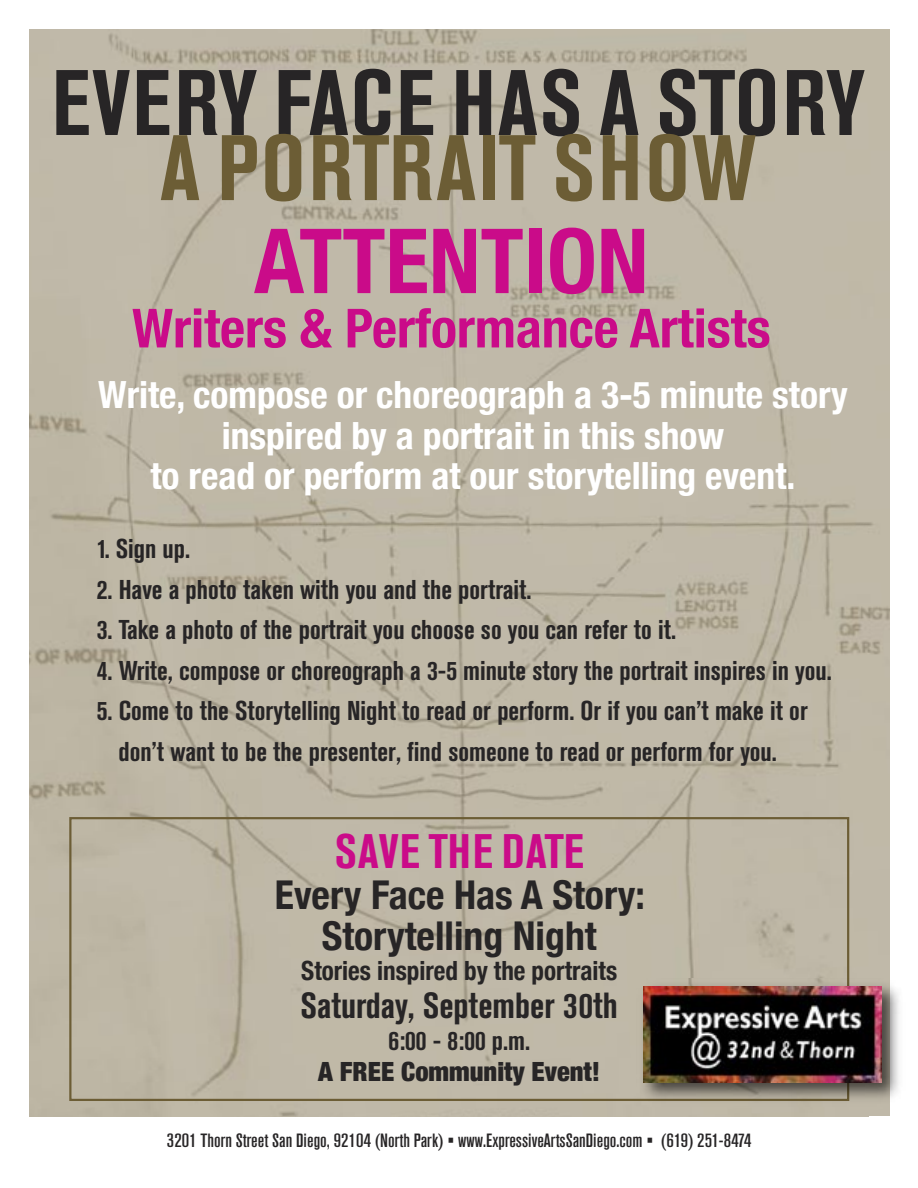
<style>
.page{position:relative;width:918px;height:1188px;background:#fff}
.page>*{position:absolute;margin:0;border:0;box-sizing:border-box;transform-origin:0 0}
.t1{font:700 condensed 91.95px "Akzidenz Grotesk Std";letter-spacing:.02em;color:#272526}
.t2{font:700 condensed 91.95px "Akzidenz Grotesk Std";letter-spacing:.02em;color:#6c5d35}
.t3{font:700 condensed 90px "Helvetica Neue";color:#ca0b89}
.t4{font:700 condensed 54px "Helvetica Neue";color:#ca0b89}
.t5{font:700 condensed 48px "Akzidenz Grotesk Std";letter-spacing:.01em;color:#ca0b89}
.t6{font:700 condensed 39.75px/40.8px "Helvetica Neue";color:#272526;text-align:center}
.t7{font:700 condensed 37.5px/40.5px "Helvetica Neue";color:#fff;text-align:center}
.t8{font:700 condensed 36px "Akzidenz Grotesk Std";color:#272526}
.t9{font:700 condensed 27px/40.5px "Akzidenz Grotesk Std";color:#272526;text-align:center}
.t10{font:700 condensed 26.4px "Helvetica Neue";color:#272526;scale:.95 1}
.t11{font:900 condensed 26.4px "Helvetica Neue";color:#272526}
.t12{font:500 condensed 19.05px "Akzidenz Grotesk Std";color:#272526;scale:1.1 1}
</style>
<div class="page">
<div style="left:29px;top:30px;width:860px;height:1086px;background:#c0b9a8"></div>
<div style="left:69px;top:817px;width:780px;height:284px;border:2px solid #6c5d35"></div>
<img style="left:637px;top:979px;width:262px;height:127px">
<img style="left:644px;top:986px;width:238px;height:96px">
<h1 class="t1" style="left:52px;top:70px;width:814px">EVERY FACE HAS A STORY</h1>
<h1 class="t2" style="left:160px;top:135px;width:598px">A PORTRAIT SHOW</h1>
<h2 class="t3" style="left:254px;top:207px;width:396px">ATTENTION</h2>
<h3 class="t4" style="left:132px;top:296px;width:640px">Writers &amp; Performance Artists</h3>
<h3 class="t7" style="left:98px;top:374px;width:751px">Write, compose or choreograph a 3-5 minute story inspired by a portrait in this show<br>to read or perform at our storytelling event.</h3>
<p class="t9" style="left:97px;top:531px;width:95px">1. Sign up.</p>
<p class="t9" style="left:97px;top:571px;width:436px">2. Have a photo taken with you and the portrait.</p>
<p class="t9" style="left:97px;top:612px;width:581px">3. Take a photo of the portrait you choose so you can refer to it.</p>
<p class="t9" style="left:97px;top:652px;width:736px">4. Write, compose or choreograph a 3-5 minute story the portrait inspires in you.</p>
<p class="t9" style="left:97px;top:693px;width:713px">5. Come to the Storytelling Night to read or perform. Or if you can’t make it or don’t want to be the presenter, find someone to read or perform for you.</p>
<h3 class="t5" style="left:335px;top:834px;width:251px">SAVE THE DATE</h3>
<h3 class="t6" style="left:275px;top:874px;width:372px">Every Face Has A Story:<br>Storytelling Night</h3>
<p class="t10" style="left:301px;top:954px;width:334px">Stories inspired by the portraits</p>
<h3 class="t8" style="left:301px;top:993px;width:319px">Saturday, September 30th</h3>
<p class="t9" style="left:388px;top:1022px;width:143px">6:00 - 8:00 p.m.</p>
<p class="t11" style="left:318px;top:1055px;width:284px">A FREE Community Event!</p>
<p class="t12" style="left:167px;top:1129px;width:533px">3201 Thorn Street San Diego, 92104 (North Park) • www.ExpressiveArtsSanDiego.com • (619) 251-8474</p>
</div>
